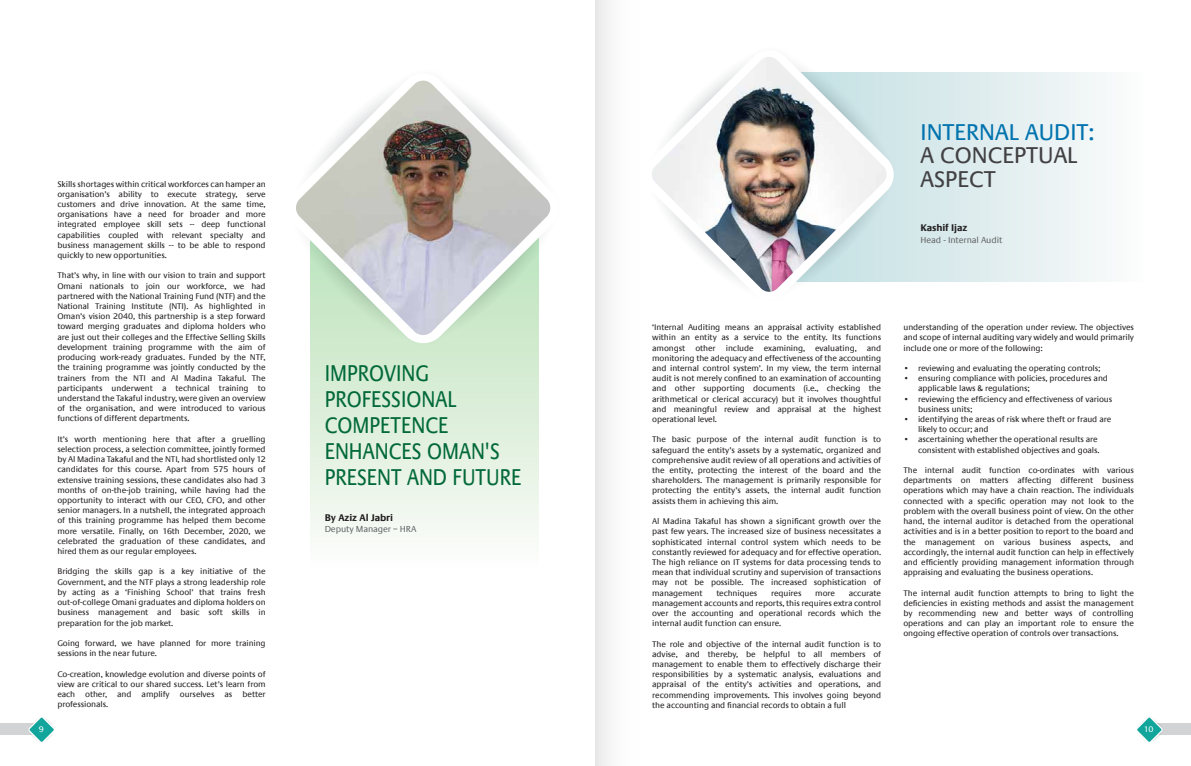
<style>
.page{position:relative;width:1191px;height:766px;background:#fff}
.page>*{position:absolute;margin:0;border:0;box-sizing:border-box;transform-origin:0 0}
.t1{font:23px/26px "Praxis Com";color:#02693a;scale:.88 1}
.t2{font:23px/23.6px "Praxis Com";color:#414042}
.t3{font:23px "Praxis Com";color:#0073ae}
.t4{font:700 10px "Praxis LT";letter-spacing:-.01em;color:#231f20}
.t5{font:9px "Praxis LT";letter-spacing:-.01em;color:#636466}
.t6{font:8.5px/10.2px "Praxis LT";letter-spacing:-.01em;color:#231f20;text-align:justify}
.t7{font:8.5px "Praxis LT";color:#fff}
.s1{font-weight:700}
</style>
<div class="page">
<div style="left:595px;top:0;width:46px;height:765px;background:linear-gradient(to right,#eceded,#fff)"></div>
<svg style="left:896px;top:72px;width:206px;height:209px"></svg>
<div style="left:1148px;top:723px;width:43px;height:11px;background:#d1d3d4"></div>
<svg style="left:1137px;top:717px;width:26px;height:25px"></svg>
<div style="left:0;top:723px;width:43px;height:11px;background:#d1d3d4"></div>
<svg style="left:27px;top:717px;width:27px;height:25px"></svg>
<svg style="left:887px;top:72px;width:9px;height:210px;background:#d4e7ea"></svg>
<img style="left:652px;top:57px;width:235px;height:235px">
<svg style="left:311px;top:345px;width:228px;height:189px;background:#e2f1df"></svg>
<svg style="left:310px;top:80px;width:229px;height:265px;fill:#cfeacd"></svg>
<img style="left:296px;top:81px;width:255px;height:255px">
<p class="t6" style="left:57px;top:179px;width:210px">Skills shortages within critical workforces can hamper an organisation’s ability to execute strategy, serve customers and drive innovation. At the same time, organisations have a need for broader and more integrated employee skill sets -- deep functional capabilities coupled with relevant specialty and business management skills -- to be able to respond quickly to new opportunities.</p>
<p class="t6" style="left:57px;top:270px;width:210px">That’s why, in line with our vision to train and support Omani nationals to join our workforce, we had partnered with the National Training Fund (NTF) and the National Training Institute (NTI). As highlighted in Oman’s vision 2040, this partnership is a step forward toward merging graduates and diploma holders who are just out their colleges and the Effective Selling Skills development training programme with the aim of producing work-ready graduates. Funded by the NTF, the training programme was jointly conducted by the trainers from the NTI and Al Madina Takaful. The participants underwent a technical training to understand the Takaful industry, were given an overview of the organisation, and were introduced to various functions of different departments.</p>
<p class="t6" style="left:57px;top:434px;width:210px">It’s worth mentioning here that after a gruelling selection process, a selection committee, jointly formed by Al Madina Takaful and the NTI, had shortlisted only 12 candidates for this course. Apart from 575 hours of extensive training sessions, these candidates also had 3 months of on-the-job training, while having had the opportunity to interact with our CEO, CFO, and other senior managers. In a nutshell, the integrated approach of this training programme has helped them become more versatile. Finally, on 16th December, 2020, we celebrated the graduation of these candidates, and hired them as our regular employees.</p>
<p class="t6" style="left:57px;top:566px;width:210px">Bridging the skills gap is a key initiative of the Government, and the NTF plays a strong leadership role by acting as a ‘Finishing School’ that trains fresh out-of-college Omani graduates and diploma holders on business management and basic soft skills in preparation for the job market.</p>
<p class="t6" style="left:57px;top:638px;width:210px">Going forward, we have planned for more training sessions in the near future.</p>
<p class="t6" style="left:57px;top:668px;width:210px">Co-creation, knowledge evolution and diverse points of view are critical to our shared success. Let’s learn from each other, and amplify ourselves as better professionals.</p>
<h1 class="t1" style="left:325px;top:360px;width:225px">IMPROVING<br>PROFESSIONAL<br>COMPETENCE<br>ENHANCES OMAN'S<br>PRESENT AND FUTURE</h1>
<p class="t4" style="left:325px;top:512px;width:70px">By Aziz Al Jabri</p>
<p class="t5" style="left:325px;top:523px;width:93px">Deputy Manager – HRA</p>
<h1 class="t3" style="left:920px;top:119px;width:175px">INTERNAL AUDIT:</h1>
<h1 class="t2" style="left:920px;top:144px;width:159px">A CONCEPTUAL<br>ASPECT</h1>
<p class="t4" style="left:920px;top:222px;width:48px">Kashif Ijaz</p>
<p class="t5" style="left:920px;top:235px;width:83px">Head - Internal Audit</p>
<p class="t6" style="left:652px;top:322px;width:230px">‘Internal Auditing means an appraisal activity established within an entity as a service to the entity. Its functions amongst other include examining, evaluating, and monitoring the adequacy and effectiveness of the accounting and internal control system’. In my view, the term internal audit is not merely confined to an examination of accounting and other supporting documents (i.e., checking the arithmetical or clerical accuracy) but it involves thoughtful and meaningful review and appraisal at the highest operational level.</p>
<p class="t6" style="left:652px;top:434px;width:230px">The basic purpose of the internal audit function is to safeguard the entity’s assets by a systematic, organized and comprehensive audit review of all operations and activities of the entity, protecting the interest of the board and the shareholders. The management is primarily responsible for protecting the entity’s assets, the internal audit function assists them in achieving this aim.</p>
<p class="t6" style="left:652px;top:516px;width:230px">Al Madina Takaful has shown a significant growth over the past few years. The increased size of business necessitates a sophisticated internal control system which needs to be constantly reviewed for adequacy and for effective operation.<br>The high reliance on IT systems for data processing tends to mean that individual scrutiny and supervision of transactions may not be possible. The increased sophistication of management</p>
<p class="t6" style="left:716px;top:587px;width:43px">techniques</p>
<p class="t6" style="left:771px;top:587px;width:32px">requires</p>
<p class="t6" style="left:815px;top:587px;width:21px">more</p>
<p class="t6" style="left:652px;top:587px;width:230px;text-indent:196px">accurate management accounts and reports, this requires extra control over the accounting and operational records which the internal audit function can ensure.</p>
<p class="t6" style="left:652px;top:638px;width:230px">The role and objective of the internal audit function is to advise, and thereby, be helpful to all members of management to enable them to effectively discharge their responsibilities by a systematic analysis, evaluations and appraisal of the entity’s activities and operations, and recommending improvements. This involves going beyond the accounting and financial records to obtain a full</p>
<p class="t6" style="left:903px;top:322px;width:232px">understanding of the operation under review. The objectives and scope of internal auditing vary widely and would primarily include one or more of the following:</p>
<p class="t6" style="left:903px;top:363px;width:198px"><span class="s1">•</span> reviewing and evaluating the operating controls;</p>
<p class="t6" style="left:918px;top:373px;width:191px;text-indent:-15px"><span class="s1">•</span> ensuring compliance with policies, procedures and applicable laws &amp; regulations;</p>
<p class="t6" style="left:918px;top:393px;width:196px;text-indent:-15px"><span class="s1">•</span> reviewing the efficiency and effectiveness of various business units;</p>
<p class="t6" style="left:918px;top:414px;width:195px;text-indent:-15px"><span class="s1">•</span> identifying the areas of risk where theft or fraud are likely to occur; and</p>
<p class="t6" style="left:903px;top:434px;width:198px;text-align:right"><span class="s1">•</span> ascertaining whether the operational results are consistent with established objectives and goals.</p>
<p class="t6" style="left:903px;top:465px;width:232px">The internal audit function co-ordinates with various departments on matters affecting different business operations which may have a chain reaction. The individuals connected with a specific operation may not look to the problem with the overall business point of view. On the other hand, the internal auditor is detached from the operational activities and is in a better position to report to the board and the management on various business aspects, and accordingly, the internal audit function can help in effectively and efficiently providing management information through appraising and evaluating the business operations.</p>
<p class="t6" style="left:903px;top:587px;width:232px">The internal audit function attempts to bring to light the deficiencies in existing methods and assist the management by recommending new and better ways of controlling operations and can play an important role to ensure the ongoing effective operation of controls over transactions.</p>
<p class="t7" style="left:39px;top:724px;width:7px">9</p>
<p class="t7" style="left:1144px;top:724px;width:11px">10</p>
</div>
